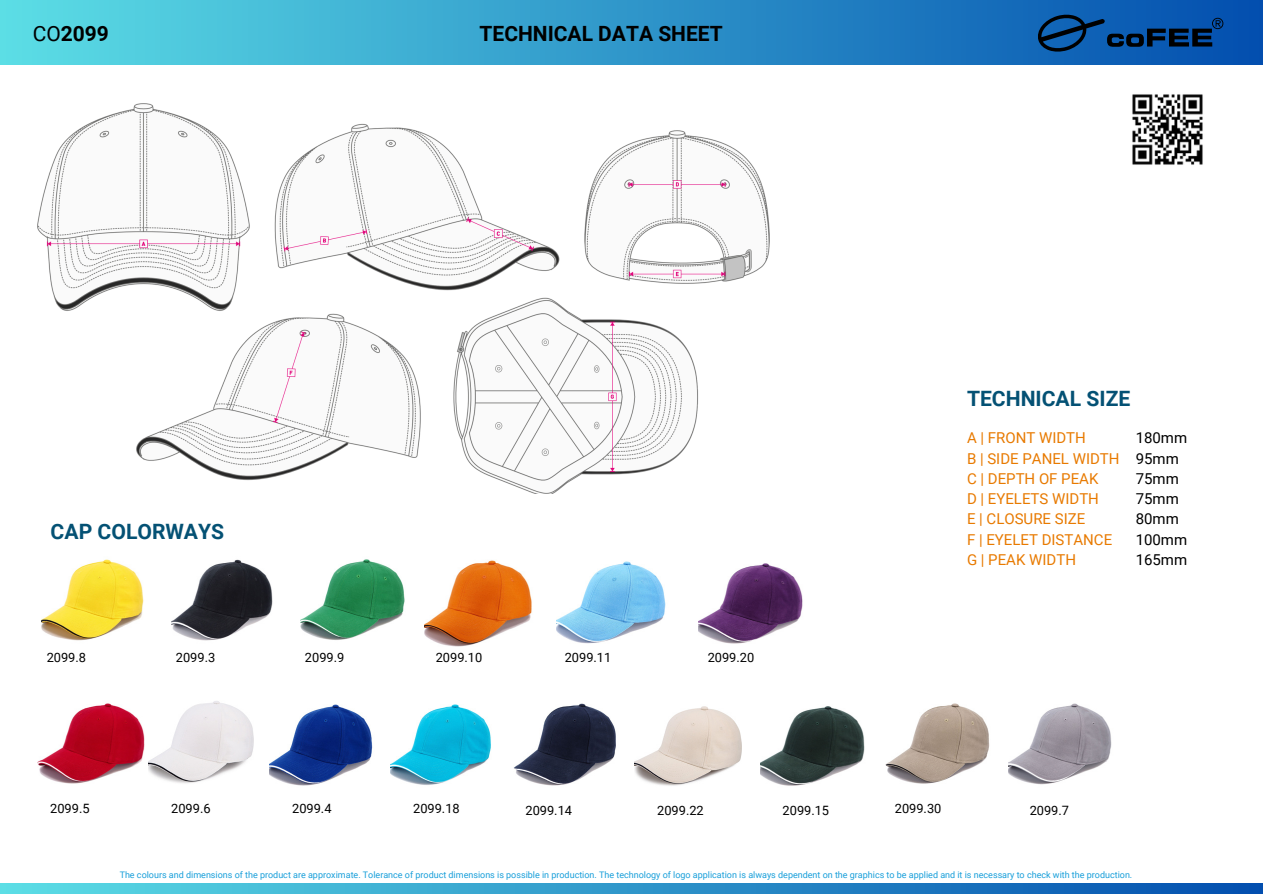
<style>
.page{position:relative;width:1263px;height:894px;background:#fff}
.page>*{position:absolute;margin:0;border:0;box-sizing:border-box;transform-origin:0 0}
.t1{font:700 21.15px "Roboto";color:#045174}
.t2{font:700 21px "Roboto";color:#000}
.t3{font:15px/20.2px "Roboto";color:#e87a00}
.t4{font:15px/20.2px "Roboto";color:#000}
.t5{font:12.9px "Roboto";color:#000}
.t6{font:9px "Roboto";color:#189fda}
.s1{font-weight:400}
</style>
<div class="page">
<div style="left:0;top:0;width:1263px;height:65px;background:linear-gradient(to right,#5cdee5,#024eae)"></div>
<svg style="left:1038px;top:15px;width:185px;height:37px;background:#084484"></svg>
<svg style="left:0;top:883px;width:1263px;height:10px;background:#2f96c9"></svg>
<img style="left:37px;top:104px;width:732px;height:390px">
<img style="left:37px;top:703px;width:107px;height:81px">
<img style="left:149px;top:701px;width:105px;height:82px">
<img style="left:270px;top:704px;width:103px;height:82px">
<img style="left:391px;top:704px;width:100px;height:81px">
<img style="left:1132px;top:94px;width:71px;height:71px">
<img style="left:513px;top:703px;width:103px;height:83px">
<img style="left:635px;top:706px;width:106px;height:80px">
<img style="left:760px;top:706px;width:105px;height:80px">
<img style="left:886px;top:703px;width:104px;height:81px">
<img style="left:1008px;top:703px;width:104px;height:82px">
<img style="left:42px;top:559px;width:102px;height:82px">
<img style="left:171px;top:559px;width:102px;height:82px">
<img style="left:300px;top:559px;width:105px;height:81px">
<img style="left:425px;top:560px;width:107px;height:87px">
<img style="left:556px;top:561px;width:110px;height:83px">
<img style="left:698px;top:563px;width:105px;height:81px">
<p class="t2" style="left:33px;top:21px;width:78px"><span class="s1">CO</span>2099</p>
<p class="t2" style="left:480px;top:21px;width:245px">TECHNICAL DATA SHEET</p>
<p class="t1" style="left:51px;top:519px;width:175px">CAP COLORWAYS</p>
<p class="t5" style="left:47px;top:649px;width:41px">2099.8</p>
<h5 class="t5" style="left:176px;top:649px;width:41px">2099.3</h5>
<p class="t5" style="left:305px;top:649px;width:41px">2099.9</p>
<h5 class="t5" style="left:436px;top:649px;width:48px">2099.10</h5>
<p class="t5" style="left:565px;top:649px;width:48px">2099.11</p>
<h5 class="t5" style="left:708px;top:649px;width:48px">2099.20</h5>
<p class="t1" style="left:967px;top:386px;width:165px">TECHNICAL SIZE</p>
<p class="t3" style="left:967px;top:428px;width:154px">A | FRONT WIDTH<br>B | SIDE PANEL WIDTH<br>C | DEPTH OF PEAK<br>D | EYELETS WIDTH<br>E | CLOSURE SIZE<br>F | EYELET DISTANCE<br>G | PEAK WIDTH</p>
<p class="t4" style="left:1136px;top:428px;width:53px">180mm<br>95mm<br>75mm<br>75mm<br>80mm<br>100mm<br>165mm</p>
<p class="t5" style="left:50px;top:801px;width:41px">2099.5</p>
<h5 class="t5" style="left:171px;top:801px;width:41px">2099.6</h5>
<p class="t5" style="left:292px;top:801px;width:41px">2099.4</p>
<h5 class="t5" style="left:413px;top:801px;width:48px">2099.18</h5>
<p class="t5" style="left:525px;top:802px;width:48px">2099.14</p>
<h5 class="t5" style="left:657px;top:802px;width:48px">2099.22</h5>
<h5 class="t5" style="left:783px;top:802px;width:48px">2099.15</h5>
<p class="t5" style="left:895px;top:801px;width:48px">2099.30</p>
<h5 class="t5" style="left:1030px;top:802px;width:41px">2099.7</h5>
<h5 class="t6" style="left:120px;top:869px;width:1014px">The colours and dimensions of the product are approximate. Tolerance of product dimensions is possible in production. The technology of logo application is always dependent on the graphics to be applied and it is necessary to check with the production.</h5>
</div>
